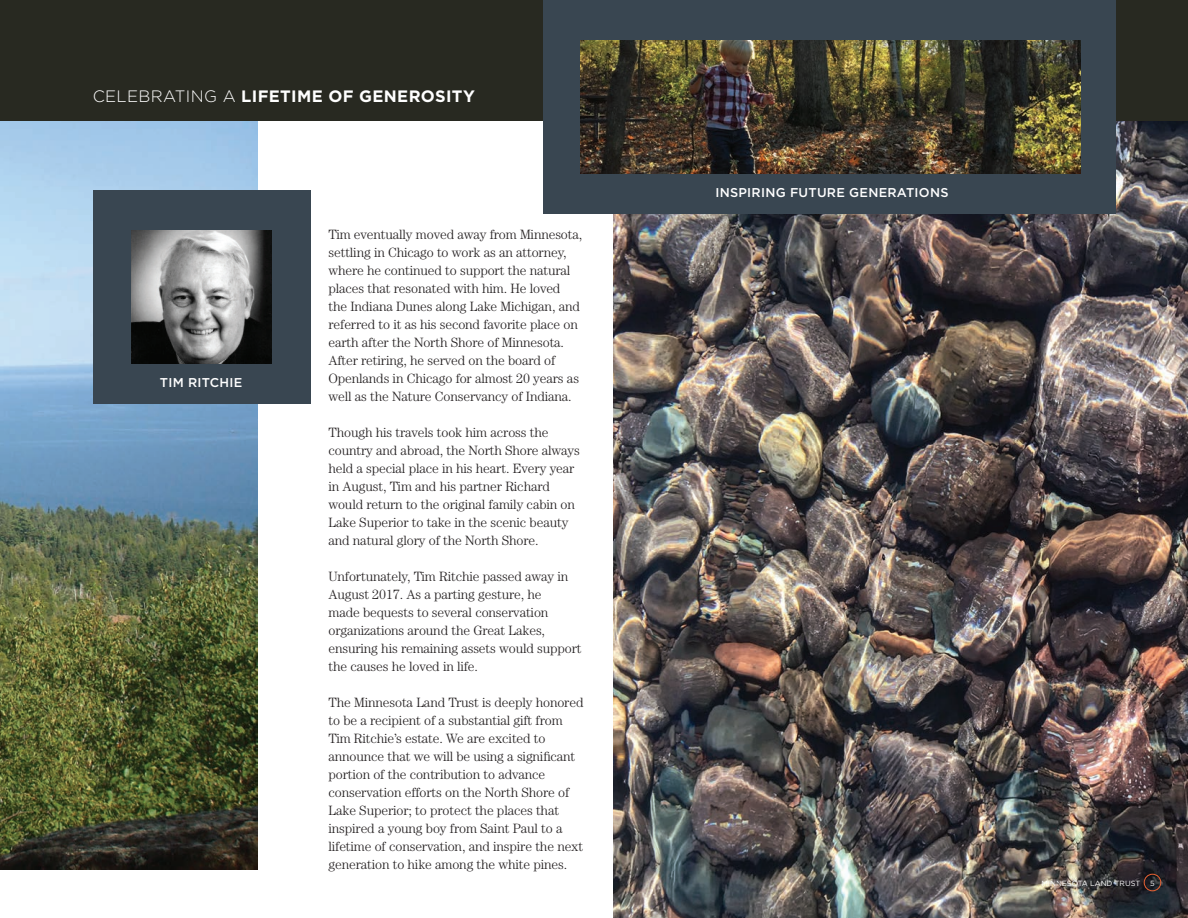
<style>
.page{position:relative;width:1188px;height:918px;background:#fff}
.page>*{position:absolute;margin:0;border:0;box-sizing:border-box;transform-origin:0 0}
.t1{font:700 16.5px "Gotham";letter-spacing:.02em;color:#fff}
.t2{font:300 13.5px/18px "Century";letter-spacing:-.01em;color:#231f20}
.t3{font:500 12.75px "Gotham";letter-spacing:.02em;color:#fff}
.t4{font:7.5px "Gotham";color:#fff}
.s1{font-weight:300}
</style>
<div class="page">
<img style="left:614px;top:121px;width:574px;height:797px">
<img style="left:0;top:121px;width:257px;height:748px">
<div style="left:0;top:0;width:1188px;height:121px;background:#282921"></div>
<div style="left:93px;top:190px;width:217px;height:214px;background:#394651"></div>
<img style="left:131px;top:231px;width:141px;height:133px">
<div style="left:1144px;top:874px;width:17px;height:17px;border:1px solid #eb6334;border-radius:50%"></div>
<div style="left:543px;top:0;width:573px;height:213px;background:#394651"></div>
<img style="left:580px;top:40px;width:501px;height:133px">
<p class="t1" style="left:93px;top:85px;width:384px"><span class="s1">CELEBRATING A</span> LIFETIME OF GENEROSITY</p>
<p class="t3" style="left:160px;top:375px;width:84px">TIM RITCHIE</p>
<p class="t2" style="left:328px;top:226px;width:255px">Tim eventually moved away from Minnesota, settling in Chicago to work as an attorney, where he continued to support the natural places that resonated with him. He loved the Indiana Dunes along Lake Michigan, and referred to it as his second favorite place on earth after the North Shore of Minnesota.<br>After retiring, he served on the board of Openlands in Chicago for almost 20 years as well as the Nature Conservancy of Indiana.</p>
<p class="t2" style="left:328px;top:423px;width:253px">Though his travels took him across the country and abroad, the North Shore always held a special place in his heart. Every year in August, Tim and his partner Richard would return to the original family cabin on Lake Superior to take in the scenic beauty and natural glory of the North Shore.</p>
<p class="t2" style="left:328px;top:567px;width:255px">Unfortunately, Tim Ritchie passed away in August 2017. As a parting gesture, he<br>made bequests to several conservation organizations around the Great Lakes, ensuring his remaining assets would support the causes he loved in life.</p>
<p class="t2" style="left:328px;top:693px;width:257px">The Minnesota Land Trust is deeply honored to be a recipient of a substantial gift from Tim Ritchie’s estate. We are excited to announce that we will be using a significant portion of the contribution to advance conservation efforts on the North Shore of Lake Superior; to protect the places that inspired a young boy from Saint Paul to a lifetime of conservation, and inspire the next generation to hike among the white pines.</p>
<p class="t3" style="left:715px;top:184px;width:235px">INSPIRING FUTURE GENERATIONS</p>
<p class="t4" style="left:1041px;top:879px;width:100px">MINNESOTA LAND TRUST</p>
<p class="t4" style="left:1150px;top:878px;width:6px">5</p>
</div>
